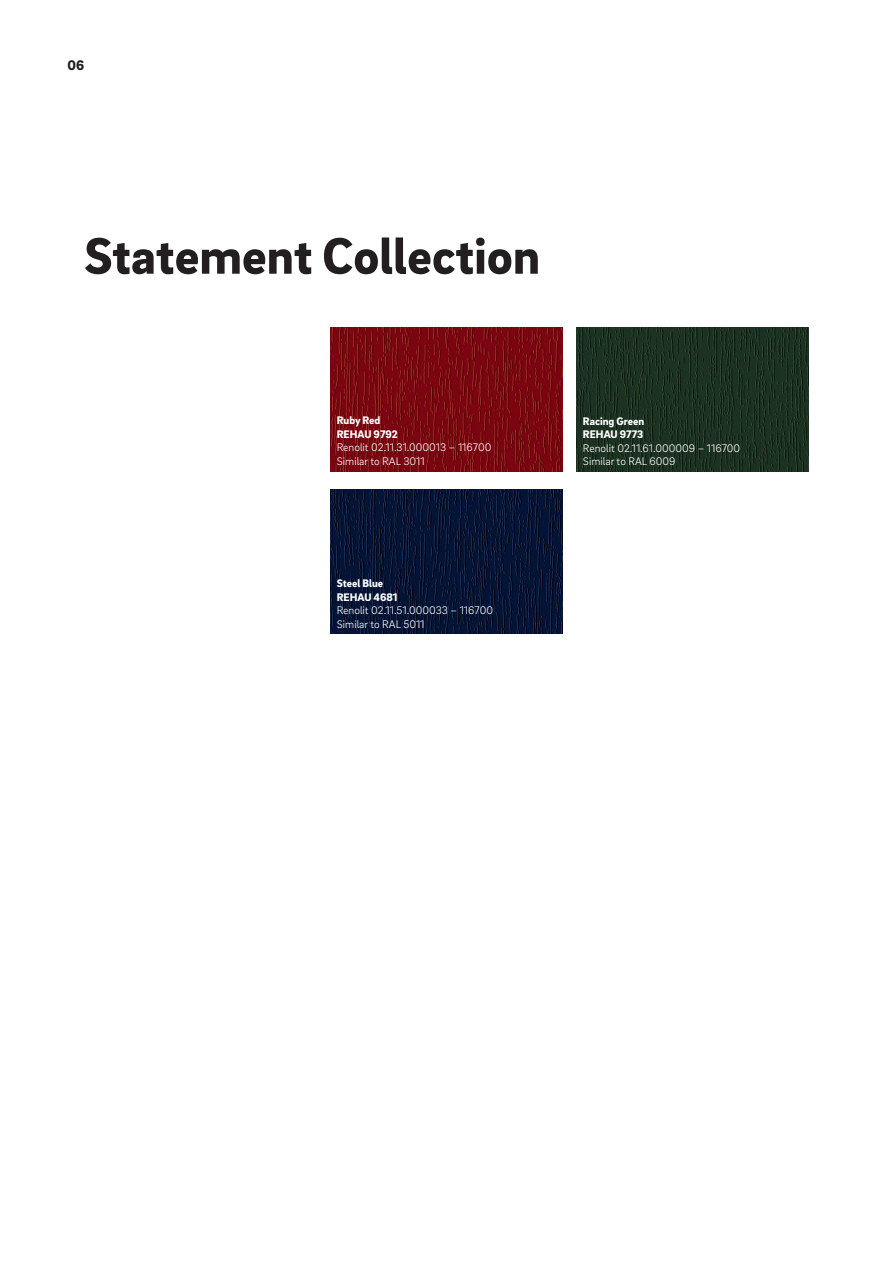
<style>
.page{position:relative;width:893px;height:1263px;background:#fff}
.page>*{position:absolute;margin:0;border:0;box-sizing:border-box;transform-origin:0 0}
.t1{font:900 52.5px "Brix Sans";color:#231f20}
.t2{font:900 14.25px "Brix Sans";color:#231f20}
.t3{font:300 11.25px/13.5px "Brix Sans";color:#fff}
.t4{font:900 11.25px/13.5px "Brix Sans";color:#fff}
</style>
<div class="page">
<img style="left:577px;top:328px;width:232px;height:144px">
<img style="left:330px;top:490px;width:233px;height:144px">
<img style="left:330px;top:328px;width:233px;height:144px">
<p class="t2" style="left:68px;top:56px;width:18px">06</p>
<h1 class="t1" style="left:84px;top:221px;width:457px">Statement Collection</h1>
<p class="t4" style="left:337px;top:413px;width:63px">Ruby Red<br>REHAU 9792</p>
<p class="t3" style="left:337px;top:440px;width:156px">Renolit 02.11.31.000013 – 116700<br>Similar to RAL 3011</p>
<p class="t4" style="left:337px;top:576px;width:62px">Steel Blue<br>REHAU 4681</p>
<p class="t3" style="left:337px;top:603px;width:158px">Renolit 02.11.51.000033 – 116700<br>Similar to RAL 5011</p>
<p class="t4" style="left:583px;top:414px;width:63px">Racing Green<br>REHAU 9773</p>
<p class="t3" style="left:583px;top:441px;width:159px">Renolit 02.11.61.000009 – 116700<br>Similar to RAL 6009</p>
</div>
